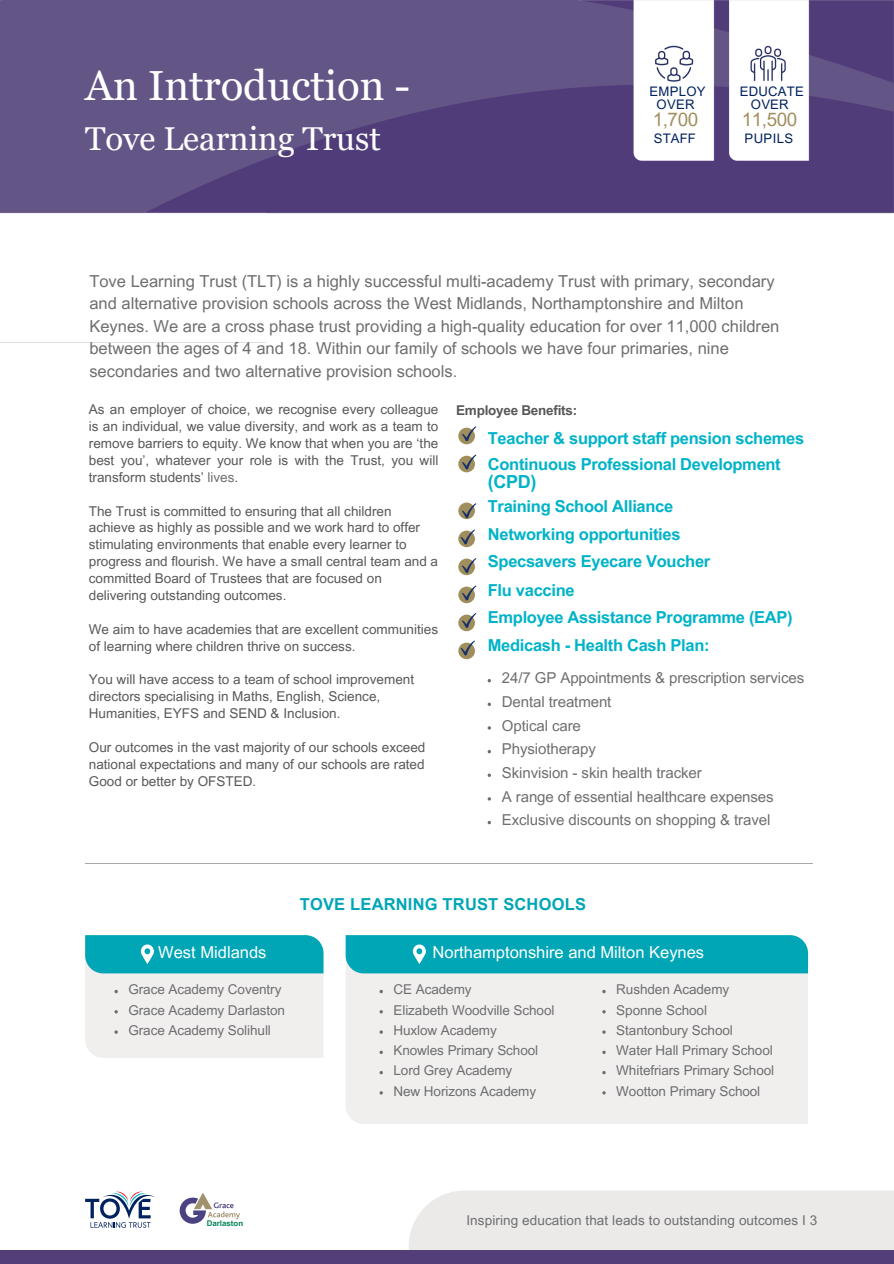
<style>
.page{position:relative;width:894px;height:1264px;background:#fff}
.page>*{position:absolute;margin:0;border:0;box-sizing:border-box;transform-origin:0 0}
.t1{font:42px "Georgia Pro";color:#fff}
.t2{font:33px "Georgia Pro";color:#fff}
.t3{font:18.75px "Arial MT Pro";letter-spacing:-.02em;color:#a08e5d}
.t4{font:700 18px "Arial MT Pro";color:#00b3c8}
.t5{font:16.5px/22.5px "Arial MT Pro";color:#6d6e70}
.t6{font:700 16.5px/27.8px "Arial MT Pro";letter-spacing:-.02em;color:#00b3c8}
.t7{font:16.5px "Arial MT Pro";color:#fff}
.t8{font:700 16.5px "Arial MT Pro";letter-spacing:.01em;color:#00a6b6}
.t9{font:15px/23.7px "Arial MT Pro";letter-spacing:-.005em;color:#6d6e70}
.t10{font:13.5px/17px "Arial MT Pro";color:#58585a}
.t11{font:13.5px/20.2px "Arial MT Pro";letter-spacing:-.005em;color:#6d6e70}
.t12{font:700 13.5px "Arial MT Pro";letter-spacing:-.02em;color:#58585a}
.t13{font:13.05px/13.5px "Arial MT Pro";letter-spacing:.02em;color:#00225f;text-align:center}
.t14{font:700 7.95px "Arial MT Pro";color:#018351}
.s1{color:#6d6e70}
</style>
<div class="page">
<svg style="left:85px;top:1198px;width:14px;height:20px"></svg>
<svg style="left:100px;top:1202px;width:2px;height:13px"></svg>
<svg style="left:90px;top:1222px;width:61px;height:5px"></svg>
<svg style="left:116px;top:1191px;width:8px;height:3px"></svg>
<svg style="left:134px;top:1191px;width:8px;height:3px"></svg>
<svg style="left:102px;top:1194px;width:54px;height:24px"></svg>
<div style="left:85px;top:957px;width:238px;height:100px;background:#f1efee"></div>
<div style="left:85px;top:935px;width:238px;height:38px;background:#00a6b6"></div>
<svg style="left:141px;top:944px;width:13px;height:20px"></svg>
<svg style="left:180px;top:1197px;width:26px;height:26px"></svg>
<svg style="left:194px;top:1192px;width:14px;height:17px"></svg>
<svg style="left:208px;top:1202px;width:32px;height:17px"></svg>
<svg style="left:458px;top:502px;width:13px;height:17px"></svg>
<svg style="left:458px;top:534px;width:15px;height:13px"></svg>
<svg style="left:458px;top:561px;width:15px;height:14px"></svg>
<svg style="left:458px;top:589px;width:15px;height:14px"></svg>
<svg style="left:458px;top:617px;width:16px;height:14px"></svg>
<svg style="left:458px;top:646px;width:16px;height:13px"></svg>
<svg style="left:458px;top:430px;width:15px;height:14px"></svg>
<svg style="left:458px;top:458px;width:15px;height:14px"></svg>
<hr style="left:85px;top:862px;width:727px;height:1px;background:#a7a9ac">
<div style="left:408px;top:1190px;width:485px;height:73px;background:#eceae9"></div>
<div style="left:345px;top:957px;width:462px;height:166px;background:#f1efee"></div>
<div style="left:345px;top:935px;width:462px;height:38px;background:#00a6b6"></div>
<svg style="left:412px;top:944px;width:14px;height:20px"></svg>
<img style="left:0;top:0;width:893px;height:343px">
<svg style="left:114px;top:989px;width:4px;height:4px"></svg>
<svg style="left:379px;top:989px;width:4px;height:4px"></svg>
<svg style="left:379px;top:1050px;width:4px;height:4px"></svg>
<svg style="left:379px;top:1071px;width:4px;height:3px"></svg>
<svg style="left:487px;top:702px;width:4px;height:4px"></svg>
<svg style="left:487px;top:750px;width:4px;height:3px"></svg>
<svg style="left:487px;top:773px;width:4px;height:4px"></svg>
<svg style="left:487px;top:820px;width:4px;height:4px"></svg>
<svg style="left:461px;top:426px;width:15px;height:15px"></svg>
<svg style="left:461px;top:454px;width:15px;height:15px"></svg>
<svg style="left:461px;top:503px;width:15px;height:15px"></svg>
<svg style="left:460px;top:529px;width:15px;height:15px"></svg>
<svg style="left:461px;top:558px;width:15px;height:14px"></svg>
<svg style="left:461px;top:585px;width:15px;height:15px"></svg>
<svg style="left:461px;top:613px;width:15px;height:14px"></svg>
<svg style="left:460px;top:640px;width:15px;height:15px"></svg>
<div style="left:0;top:1250px;width:893px;height:13px;background:#533e79"></div>
<h1 class="t1" style="left:85px;top:62px;width:326px">An Introduction -</h1>
<h2 class="t2" style="left:85px;top:120px;width:297px">Tove Learning Trust</h2>
<p class="t13" style="left:649px;top:86px;width:58px">EMPLOY<br>OVER</p>
<h3 class="t3" style="left:652px;top:112px;width:47px">1,700</h3>
<p class="t13" style="left:653px;top:133px;width:44px">STAFF</p>
<p class="t13" style="left:739px;top:86px;width:65px">EDUCATE<br>OVER</p>
<h3 class="t3" style="left:741px;top:112px;width:57px">11,500</h3>
<p class="t13" style="left:744px;top:133px;width:50px">PUPILS</p>
<p class="t5" style="left:89px;top:272px;width:691px">Tove Learning Trust (TLT) is a highly successful multi-academy Trust with primary, secondary and alternative provision schools across the West Midlands, Northamptonshire and Milton Keynes. We are a cross phase trust providing a high-quality education for over 11,000 children between the ages of 4 and 18. Within our family of schools we have four primaries, nine secondaries and two alternative provision schools.</p>
<p class="t10" style="left:89px;top:402px;width:351px;text-align:justify">As an employer of choice, we recognise every colleague is an individual, we value diversity, and work as a team to remove barriers to equity. We know that when you are ‘the best you’, whatever your role is with the Trust, you will transform students’ <span class="s1">lives</span>.</p>
<p class="t10" style="left:89px;top:504px;width:351px">The Trust is committed to ensuring that all children achieve as highly as possible and we work hard to offer stimulating environments that enable every learner to progress and flourish. We have a small central team and a committed Board of Trustees that are focused on delivering outstanding outcomes.</p>
<p class="t10" style="left:89px;top:622px;width:351px">We aim to have academies that are excellent communities of learning where children thrive on success.</p>
<p class="t10" style="left:89px;top:673px;width:327px">You will have access to a team of school improvement directors specialising in Maths, English, Science,<br>Humanities, EYFS and SEND &amp; Inclusion.</p>
<p class="t10" style="left:89px;top:740px;width:338px;text-align:justify">Our outcomes in the vast majority of our schools exceed national expectations and many of our schools are rated Good or better by OFSTED.</p>
<p class="t12" style="left:456px;top:405px;width:122px">Employee Benefits:</p>
<p class="t6" style="left:487px;top:427px;width:318px;line-height:26px">Teacher &amp; support staff pension schemes<br>Continuous Professional Development</p>
<h3 class="t4" style="left:487px;top:474px;width:50px">(CPD)</h3>
<p class="t6" style="left:487px;top:494px;width:306px">Training School Alliance<br>Networking opportunities<br>Specsavers Eyecare Voucher<br>Flu vaccine<br>Employee Assistance Programme (EAP)<br>Medicash - Health Cash Plan:</p>
<p class="t9" style="left:501px;top:668px;width:304px">24/7 GP Appointments &amp; prescription services<br>Dental treatment<br>Optical care<br>Physiotherapy<br>Skinvision - skin health tracker<br>A range of essential healthcare expenses<br>Exclusive discounts on shopping &amp; travel</p>
<p class="t7" style="left:158px;top:946px;width:110px">West Midlands</p>
<p class="t8" style="left:300px;top:898px;width:288px">TOVE LEARNING TRUST SCHOOLS</p>
<p class="t7" style="left:432px;top:946px;width:273px">Northamptonshire and Milton Keynes</p>
<p class="t11" style="left:128px;top:981px;width:158px">Grace Academy Coventry<br>Grace Academy Darlaston<br>Grace Academy Solihull</p>
<p class="t11" style="left:393px;top:981px;width:162px">CE Academy<br>Elizabeth Woodville School<br>Huxlow Academy<br>Knowles Primary School<br>Lord Grey Academy<br>New Horizons Academy</p>
<p class="t11" style="left:616px;top:981px;width:159px">Rushden Academy<br>Sponne School<br>Stantonbury School<br>Water Hall Primary School<br>Whitefriars Primary School<br>Wootton Primary School</p>
<p class="t14" style="left:207px;top:1220px;width:38px">Darlaston</p>
<p class="t11" style="left:466px;top:1211px;width:352px">Inspiring education that leads to outstanding outcomes I 3</p>
</div>
